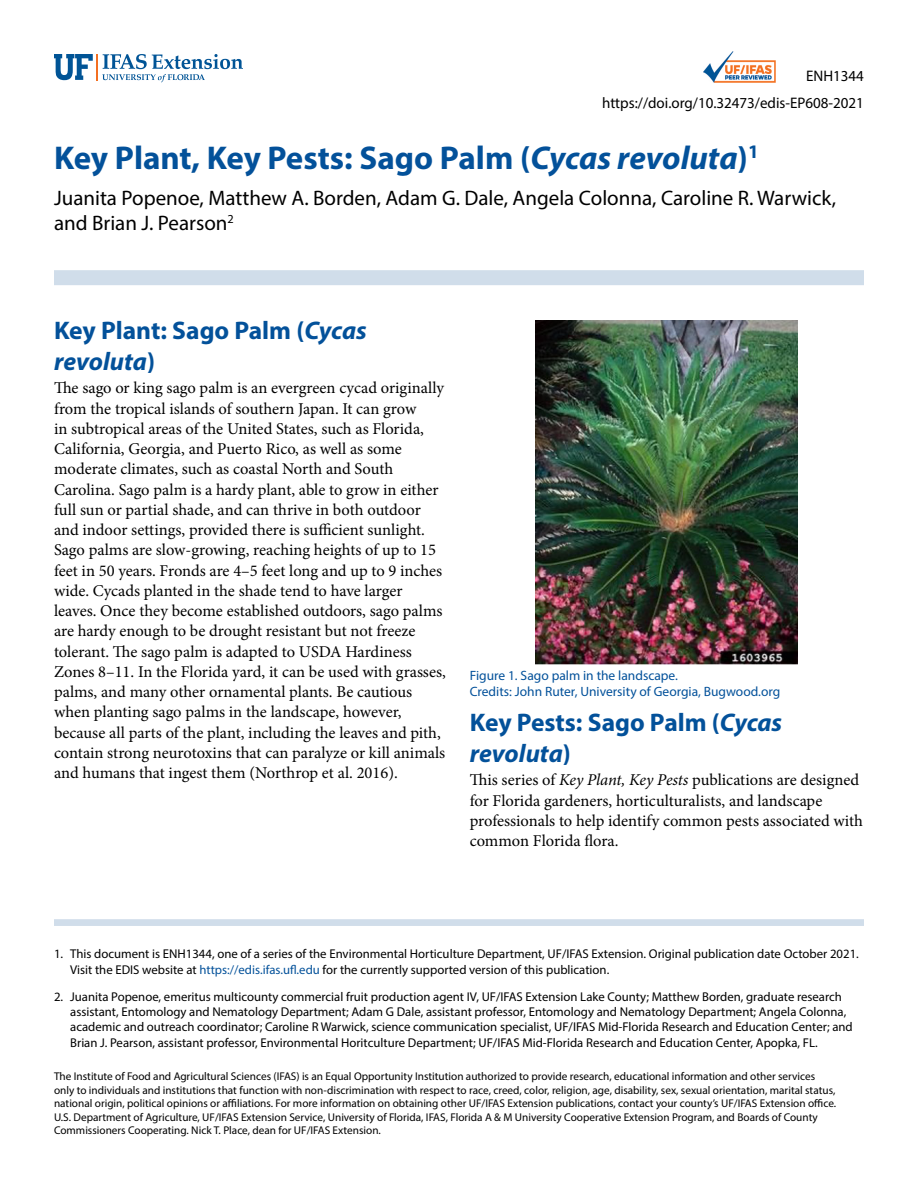
<style>
.page{position:relative;width:918px;height:1188px;background:#fff}
.page>*{position:absolute;margin:0;border:0;box-sizing:border-box;transform-origin:0 0}
.t1{font:700 33px "Myriad Pro";color:#03519a}
.t2{font:700 25.5px/30.6px "Myriad Pro";color:#03519a}
.t3{font:21px/25.2px "Myriad Pro";color:#000}
.t4{font:16.5px/20.2px "Minion Pro";letter-spacing:-.005em;color:#000}
.t5{font:15.3px/27px "Myriad Pro";color:#000;text-align:right}
.t6{font:13.5px/16.5px "Myriad Pro";color:#03519a}
.t7{font:12.75px/15.3px "Myriad Pro";color:#000}
.t8{font:11.25px/13.5px "Myriad Pro";color:#000}
.s1{font-style:italic}
.s2{color:#03519a}
</style>
<div class="page">
<img style="left:703px;top:52px;width:72px;height:30px">
<svg style="left:54px;top:54px;width:189px;height:28px"></svg>
<div style="left:54px;top:270px;width:810px;height:15px;background:#d0ddea"></div>
<div style="left:54px;top:919px;width:810px;height:7px;background:#d0ddea"></div>
<img style="left:536px;top:320px;width:262px;height:344px">
<p class="t5" style="left:602px;top:62px;width:263px">ENH1344 https://doi.org/10.32473/edis-EP608-2021</p>
<h1 class="t1" style="left:54px;top:136px;width:706px">Key Plant, Key Pests: Sago Palm (<span class="s1">Cycas revoluta</span>)<sup>1</sup></h1>
<p class="t3" style="left:54px;top:185px;width:784px">Juanita Popenoe, Matthew A. Borden, Adam G. Dale, Angela Colonna, Caroline R. Warwick, and Brian J. Pearson<sup>2</sup></p>
<h2 class="t2" style="left:54px;top:315px;width:314px">Key Plant: Sago Palm (<span class="s1">Cycas revoluta</span>)</h2>
<p class="t4" style="left:54px;top:378px;width:394px">The sago or king sago palm is an evergreen cycad originally from the tropical islands of southern Japan. It can grow<br>in subtropical areas of the United States, such as Florida, California, Georgia, and Puerto Rico, as well as some moderate climates, such as coastal North and South Carolina. Sago palm is a hardy plant, able to grow in either full sun or partial shade, and can thrive in both outdoor and indoor settings, provided there is sufficient sunlight.<br>Sago palms are slow-growing, reaching heights of up to 15 feet in 50 years. Fronds are 4–5 feet long and up to 9 inches wide. Cycads planted in the shade tend to have larger leaves. Once they become established outdoors, sago palms are hardy enough to be drought resistant but not freeze tolerant. The sago palm is adapted to USDA Hardiness Zones 8–11. In the Florida yard, it can be used with grasses, palms, and many other ornamental plants. Be cautious when planting sago palms in the landscape, however, because all parts of the plant, including the leaves and pith, contain strong neurotoxins that can paralyze or kill animals and humans that ingest them (Northrop et al. 2016).</p>
<p class="t6" style="left:470px;top:667px;width:312px">Figure 1. Sago palm in the landscape.<br>Credits: John Ruter, University of Georgia, Bugwood.org</p>
<h2 class="t2" style="left:470px;top:707px;width:314px">Key Pests: Sago Palm (<span class="s1">Cycas revoluta</span>)</h2>
<p class="t4" style="left:470px;top:770px;width:395px">This series of <span class="s1">Key Plant, Key Pests</span> publications are designed for Florida gardeners, horticulturalists, and landscape professionals to help identify common pests associated with common Florida flora.</p>
<p class="t7" style="left:70px;top:946px;width:790px;text-indent:-16px">1. This document is ENH1344, one of a series of the Environmental Horticulture Department, UF/IFAS Extension. Original publication date October 2021.<br>Visit the EDIS website at <span class="s2">https://edis.ifas.ufl.edu</span> for the currently supported version of this publication.</p>
<p class="t7" style="left:70px;top:989px;width:784px;text-indent:-16px">2. Juanita Popenoe, emeritus multicounty commercial fruit production agent IV, UF/IFAS Extension Lake County; Matthew Borden, graduate research assistant, Entomology and Nematology Department; Adam G Dale, assistant professor, Entomology and Nematology Department; Angela Colonna, academic and outreach coordinator; Caroline R Warwick, science communication specialist, UF/IFAS Mid-Florida Research and Education Center; and Brian J. Pearson, assistant professor, Environmental Horitculture Department; UF/IFAS Mid-Florida Research and Education Center, Apopka, FL.</p>
<p class="t8" style="left:54px;top:1069px;width:784px">The Institute of Food and Agricultural Sciences (IFAS) is an Equal Opportunity Institution authorized to provide research, educational information and other services only to individuals and institutions that function with non-discrimination with respect to race, creed, color, religion, age, disability, sex, sexual orientation, marital status, national origin, political opinions or affiliations. For more information on obtaining other UF/IFAS Extension publications, contact your county’s UF/IFAS Extension office.<br>U.S. Department of Agriculture, UF/IFAS Extension Service, University of Florida, IFAS, Florida A &amp; M University Cooperative Extension Program, and Boards of County Commissioners Cooperating. Nick T. Place, dean for UF/IFAS Extension.</p>
</div>
